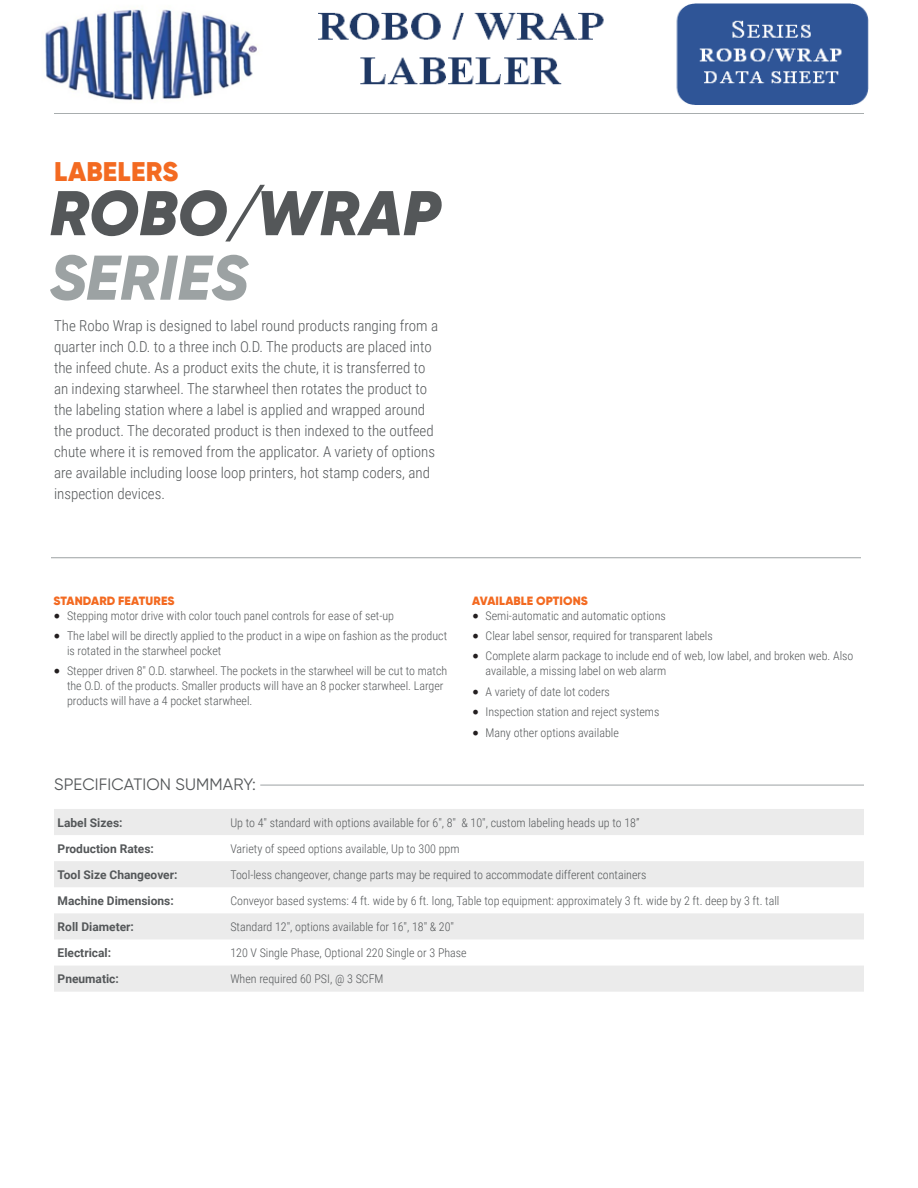
<style>
.page{position:relative;width:918px;height:1188px;background:#fff}
.page>*{position:absolute;margin:0;border:0;box-sizing:border-box;transform-origin:0 0}
.t1{font:italic 900 63px/64.5px "Gilroy";letter-spacing:.01em;color:#545759}
.t2{font:900 27px "Gilroy";letter-spacing:.01em;color:#f36a21}
.t3{font:16.5px "Gilroy";letter-spacing:.01em;color:#545759}
.t4{font:300 15px/21px "Roboto Condensed";color:#545759}
.Text{font:300 12px/15px "Roboto Condensed";color:#545759}
.Para_Title{font:700 12px "Roboto";color:#545759}
.t5{font:900 12px "Gilroy";letter-spacing:.01em;color:#f36a21}
.s1{font-weight:800;color:#9ca2a3}
.s2{font-family:"Minion Pro";font-weight:400;font-size:18px;color:#231f20}
</style>
<div class="page">
<hr style="left:54px;top:113px;width:810px;height:1px;background:#9ca2a3">
<svg style="left:54px;top:809px;width:810px;height:183px;fill:#ebebeb"></svg>
<hr style="left:260px;top:785px;width:604px;height:1px;background:#9ca2a3">
<hr style="left:51px;top:557px;width:810px;height:1px;background:#9ca2a3">
<img style="left:45px;top:4px;width:824px;height:101px">
<p class="t2" style="left:54px;top:154px;width:126px">LABELERS</p>
<p class="t1" style="left:50px;top:181px;width:392px">ROBO/WRAP<br><span class="s1">SERIES</span></p>
<p class="t4" style="left:54px;top:314px;width:386px">The Robo Wrap is designed to label round products ranging from a quarter inch O.D. to a three inch O.D. The products are placed into the infeed chute. As a product exits the chute, it is transferred to an indexing starwheel. The starwheel then rotates the product to the labeling station where a label is applied and wrapped around the product. The decorated product is then indexed to the outfeed chute where it is removed from the applicator. A variety of options are available including loose loop printers, hot stamp coders, and inspection devices.</p>
<p class="t5" style="left:54px;top:593px;width:123px">STANDARD FEATURES</p>
<p class="Text" style="left:54px;top:607px;width:342px"><span class="s2">•</span> Stepping motor drive with color touch panel controls for ease of set-up</p>
<p class="Text" style="left:67px;top:628px;width:382px;text-indent:-14px"><span class="s2">•</span> The label will be directly applied to the product in a wipe on fashion as the product is rotated in the starwheel pocket</p>
<p class="Text" style="left:67px;top:663px;width:382px;text-indent:-14px"><span class="s2">•</span> Stepper driven 8" O.D. starwheel. The pockets in the starwheel will be cut to match the O.D. of the products. Smaller products will have an 8 pocker starwheel. Larger products will have a 4 pocket starwheel.</p>
<p class="t3" style="left:54px;top:774px;width:203px">SPECIFICATION SUMMARY:</p>
<p class="t5" style="left:472px;top:593px;width:117px">AVAILABLE OPTIONS</p>
<p class="Text" style="left:472px;top:607px;width:195px"><span class="s2">•</span> Semi-automatic and automatic options</p>
<p class="Text" style="left:472px;top:628px;width:242px"><span class="s2">•</span> Clear label sensor, required for transparent labels</p>
<p class="Text" style="left:486px;top:648px;width:369px;text-indent:-14px"><span class="s2">•</span> Complete alarm package to include end of web, low label, and broken web. Also available, a missing label on web alarm</p>
<p class="Text" style="left:472px;top:684px;width:139px"><span class="s2">•</span> A variety of date lot coders</p>
<p class="Text" style="left:472px;top:704px;width:189px"><span class="s2">•</span> Inspection station and reject systems</p>
<p class="Text" style="left:472px;top:724px;width:148px"><span class="s2">•</span> Many other options available</p>
<p class="Para_Title" style="left:58px;top:814px;width:66px">Label Sizes:</p>
<p class="Text" style="left:230px;top:814px;width:410px">Up to 4" standard with options available for 6", 8" &amp; 10", custom labeling heads up to 18”</p>
<p class="Para_Title" style="left:58px;top:840px;width:98px">Production Rates:</p>
<p class="Text" style="left:230px;top:840px;width:231px">Variety of speed options available, Up to 300 ppm</p>
<p class="Para_Title" style="left:58px;top:866px;width:121px">Tool Size Changeover:</p>
<p class="Text" style="left:230px;top:867px;width:418px">Tool-less changeover, change parts may be required to accommodate different containers</p>
<p class="Para_Title" style="left:58px;top:892px;width:118px">Machine Dimensions:</p>
<p class="Text" style="left:230px;top:893px;width:551px">Conveyor based systems: 4 ft. wide by 6 ft. long, Table top equipment: approximately 3 ft. wide by 2 ft. deep by 3 ft. tall</p>
<p class="Para_Title" style="left:58px;top:918px;width:78px">Roll Diameter:</p>
<p class="Text" style="left:230px;top:919px;width:225px">Standard 12", options available for 16", 18" &amp; 20"</p>
<p class="Para_Title" style="left:58px;top:944px;width:55px">Electrical:</p>
<p class="Text" style="left:230px;top:945px;width:238px">120 V Single Phase, Optional 220 Single or 3 Phase</p>
<p class="Para_Title" style="left:58px;top:970px;width:63px">Pneumatic:</p>
<p class="Text" style="left:230px;top:971px;width:155px">When required 60 PSI, @ 3 SCFM</p>
</div>
